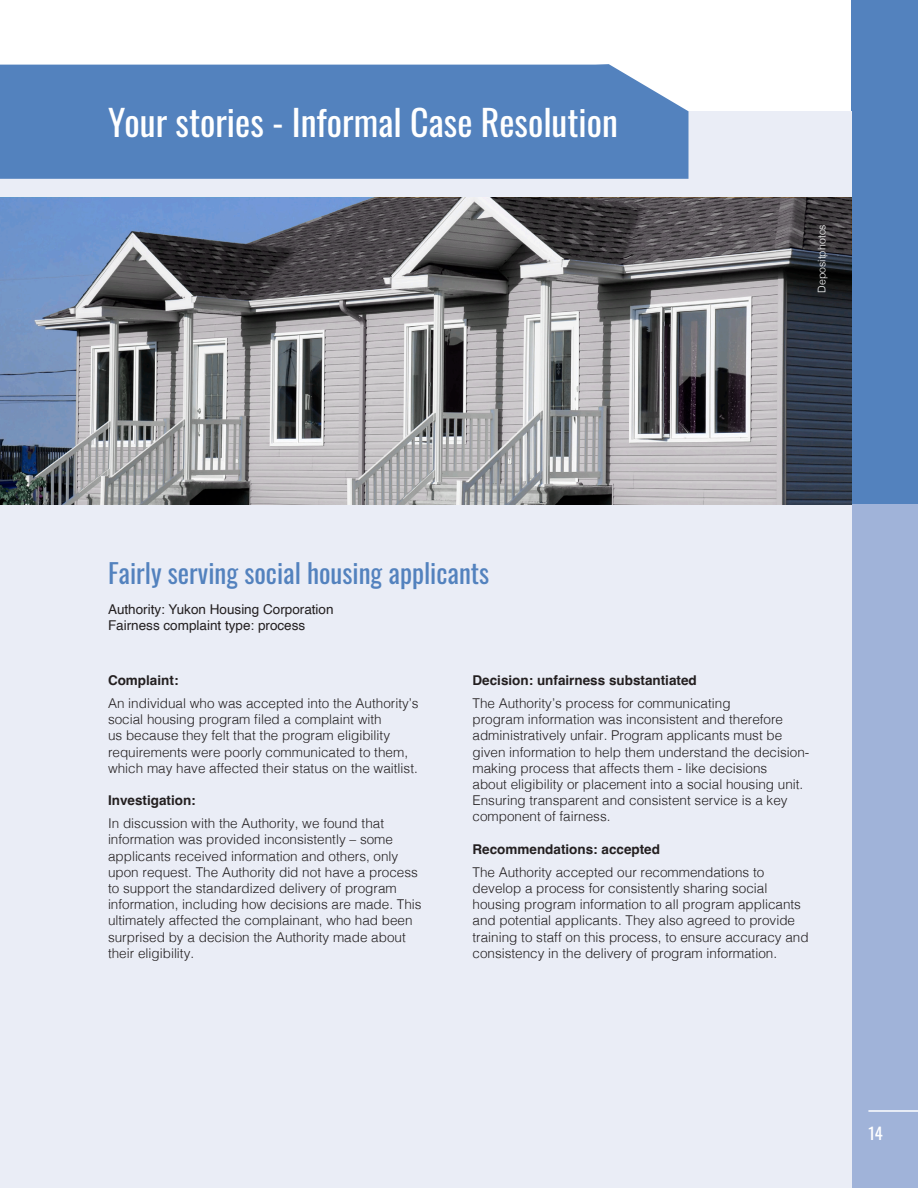
<style>
.page{position:relative;width:918px;height:1188px;background:#fff}
.page>*{position:absolute;margin:0;border:0;box-sizing:border-box;transform-origin:0 0}
.Header_2{font:36px "Oswald";color:#fff}
.t1{font:27px "Oswald";color:#5382be}
.t2{font:16.5px "Oswald";color:#fff}
.t3{font:300 13.5px/16.2px "Helvetica";color:#231f20}
.t4{font:700 13.5px "Helvetica";color:#231f20}
.t5{font:13.5px "Helvetica";color:#231f20}
.t6{font:300 10.5px "Helvetica";color:#fff}
</style>
<div class="page">
<div style="left:851px;top:283px;width:67px;height:905px;background:#a0b3d9"></div>
<div style="left:851px;top:0;width:67px;height:504px;background:#5382be"></div>
<hr style="left:868px;top:1110px;width:50px;height:2px;background:#fff">
<div style="left:0;top:112px;width:851px;height:1076px;background:#eaedf6"></div>
<div style="left:0;top:64px;width:689px;height:115px;background:#5382be"></div>
<svg style="left:0;top:198px;width:851px;height:306px;background:#7f838c"></svg>
<p class="Header_2" style="left:108px;top:90px;width:511px">Your stories - Informal Case Resolution</p>
<p class="t6" style="left:813px;top:293px;width:70px;rotate:-90deg">Depositphotos</p>
<p class="t1" style="left:108px;top:549px;width:383px">Fairly serving social housing applicants</p>
<p class="t5" style="left:108px;top:599px;width:227px">Authority: Yukon Housing Corporation</p>
<p class="t5" style="left:108px;top:615px;width:199px">Fairness complaint type: process</p>
<p class="t4" style="left:108px;top:672px;width:72px">Complaint:</p>
<p class="t3" style="left:108px;top:694px;width:312px">An individual who was accepted into the Authority’s social housing program filed a complaint with<br>us because they felt that the program eligibility requirements were poorly communicated to them, which may have affected their status on the waitlist.</p>
<p class="t4" style="left:108px;top:792px;width:89px">Investigation:</p>
<p class="t3" style="left:108px;top:814px;width:315px">In discussion with the Authority, we found that information was provided inconsistently – some applicants received information and others, only upon request. The Authority did not have a process to support the standardized delivery of program information, including how decisions are made. This ultimately affected the complainant, who had been surprised by a decision the Authority made about their eligibility.</p>
<p class="t4" style="left:472px;top:672px;width:226px">Decision: unfairness substantiated</p>
<p class="t3" style="left:472px;top:694px;width:338px">The Authority’s process for communicating<br>program information was inconsistent and therefore administratively unfair. Program applicants must be given information to help them understand the decision&shy;making process that affects them - like decisions<br>about eligibility or placement into a social housing unit.<br>Ensuring transparent and consistent service is a key component of fairness.</p>
<p class="t4" style="left:472px;top:841px;width:189px">Recommendations: accepted</p>
<p class="t3" style="left:472px;top:863px;width:338px">The Authority accepted our recommendations to develop a process for consistently sharing social housing program information to all program applicants and potential applicants. They also agreed to provide training to staff on this process, to ensure accuracy and consistency in the delivery of program information.</p>
<p class="t2" style="left:868px;top:1119px;width:16px">14</p>
</div>
